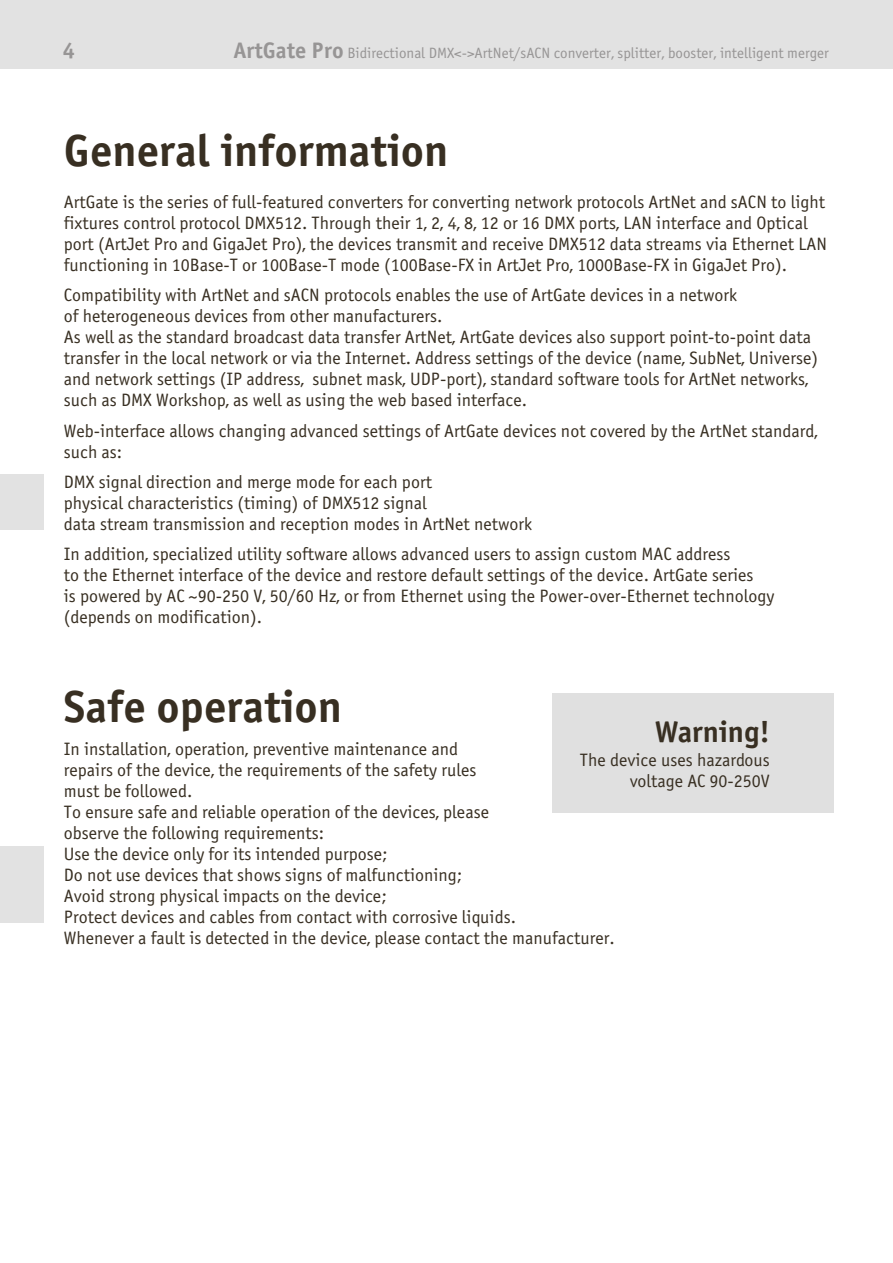
<style>
.page{position:relative;width:893px;height:1263px;background:#fff}
.page>*{position:absolute;margin:0;border:0;box-sizing:border-box;transform-origin:0 0}
.t1{font:700 45px "Officina Sans C";color:#382f22}
.t2{font:700 30px "Officina Sans C";color:#382f22}
.t3{font:700 22.5px "Officina Sans C";color:#979595}
.t4{font:18px/21px "Officina Sans C";color:#382f22}
.t5{font:15px "Officina Sans C";color:#979595}
.s1{font-weight:700;font-size:22.5px}
</style>
<div class="page">
<div style="left:0;top:0;width:892px;height:68px;background:#e2e2e2"></div>
<div style="left:0;top:474px;width:44px;height:56px;background:#e2e2e2"></div>
<div style="left:0;top:846px;width:44px;height:77px;background:#e2e2e2"></div>
<div style="left:552px;top:693px;width:282px;height:120px;background:#e0e0e0"></div>
<p class="t3" style="left:63px;top:37px;width:14px">4</p>
<p class="t5" style="left:233px;top:45px;width:597px"><span class="s1">ArtGate Pro</span> Bidirectional DMX&lt;-&gt;ArtNet/sACN converter, splitter, booster, intelligent merger</p>
<h1 class="t1" style="left:64px;top:125px;width:386px">General information</h1>
<p class="t4" style="left:64px;top:192px;width:765px">ArtGate is the series of full-featured converters for converting network protocols ArtNet and sACN to light fixtures control protocol DMX512. Through their 1, 2, 4, 8, 12 or 16 DMX ports, LAN interface and Optical port (ArtJet Pro and GigaJet Pro), the devices transmit and receive DMX512 data streams via Ethernet LAN functioning in 10Base-T or 100Base-T mode (100Base-FX in ArtJet Pro, 1000Base-FX in GigaJet Pro).</p>
<p class="t4" style="left:64px;top:285px;width:756px">Compatibility with ArtNet and sACN protocols enables the use of ArtGate devices in a network<br>of heterogeneous devices from other manufacturers.<br>As well as the standard broadcast data transfer ArtNet, ArtGate devices also support point-to-point data transfer in the local network or via the Internet. Address settings of the device (name, SubNet, Universe) and network settings (IP address, subnet mask, UDP-port), standard software tools for ArtNet networks, such as DMX Workshop, as well as using the web based interface.</p>
<p class="t4" style="left:64px;top:420px;width:755px">Web-interface allows changing advanced settings of ArtGate devices not covered by the ArtNet standard, such as:</p>
<p class="t4" style="left:64px;top:471px;width:470px">DMX signal direction and merge mode for each port<br>physical characteristics (timing) of DMX512 signal<br>data stream transmission and reception modes in ArtNet network</p>
<p class="t4" style="left:64px;top:543px;width:712px">In addition, specialized utility software allows advanced users to assign custom MAC address<br>to the Ethernet interface of the device and restore default settings of the device. ArtGate series<br>is powered by AC ~90-250 V, 50/60 Hz, or from Ethernet using the Power-over-Ethernet technology (depends on modification).</p>
<h1 class="t1" style="left:64px;top:681px;width:279px">Safe operation</h1>
<h2 class="t2" style="left:655px;top:715px;width:117px">Warning!</h2>
<p class="t4" style="left:580px;top:750px;width:191px;text-align:right">The device uses hazardous voltage AC 90-250V</p>
<p class="t4" style="left:64px;top:738px;width:552px">In installation, operation, preventive maintenance and<br>repairs of the device, the requirements of the safety rules<br>must be followed.<br>To ensure safe and reliable operation of the devices, please<br>observe the following requirements:<br>Use the device only for its intended purpose;<br>Do not use devices that shows signs of malfunctioning;<br>Avoid strong physical impacts on the device;<br>Protect devices and cables from contact with corrosive liquids.<br>Whenever a fault is detected in the device, please contact the manufacturer.</p>
</div>
